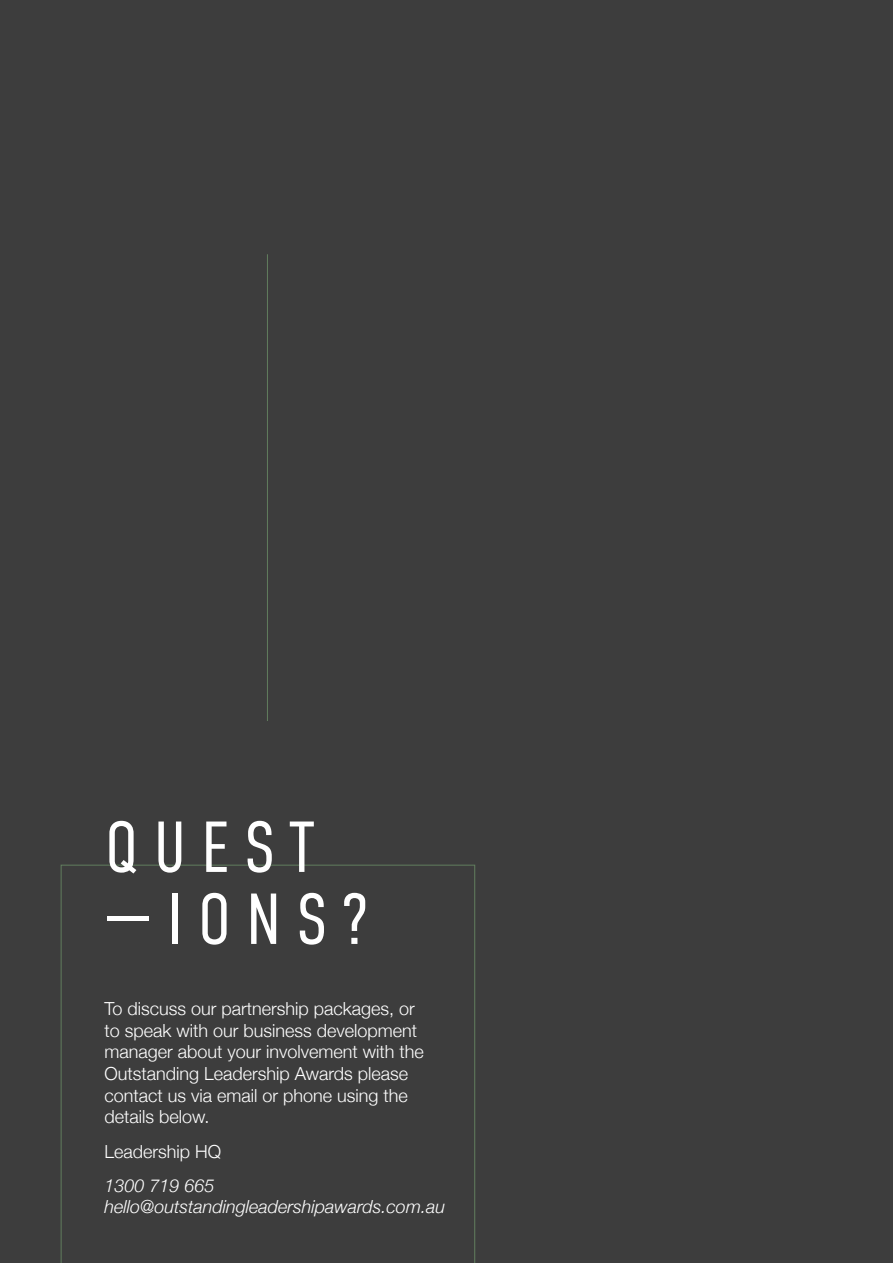
<style>
.page{position:relative;width:893px;height:1263px;background:#3d3d3d}
.page>*{position:absolute;margin:0;border:0;box-sizing:border-box;transform-origin:0 0}
.t1{font:300 72px "DIN Condensed";letter-spacing:.21em;color:#fff}
.Body{font:300 18px/21.6px "Helvetica Neue";color:#fff}
.Body-2{font:italic 300 18px/21.6px "Helvetica Neue";color:#fff}
</style>
<div class="page">
<hr style="left:267px;top:254px;width:1px;height:467px;background:#5f7a5c">
<svg style="left:61px;top:865px;width:414px;height:398px"></svg>
<p class="t1" style="left:105px;top:807px;width:212px">QUEST</p>
<p class="t1" style="left:105px;top:879px;width:265px">—IONS?</p>
<p class="Body" style="left:105px;top:996px;width:321px">To discuss our partnership packages, or to speak with our business development manager about your involvement with the Outstanding Leadership Awards please contact us via email or phone using the details below.</p>
<p class="Body" style="left:105px;top:1139px;width:118px">Leadership HQ</p>
<p class="Body-2" style="left:105px;top:1173px;width:342px">1300 719 665 hello@outstandingleadershipawards.com.au</p>
</div>
